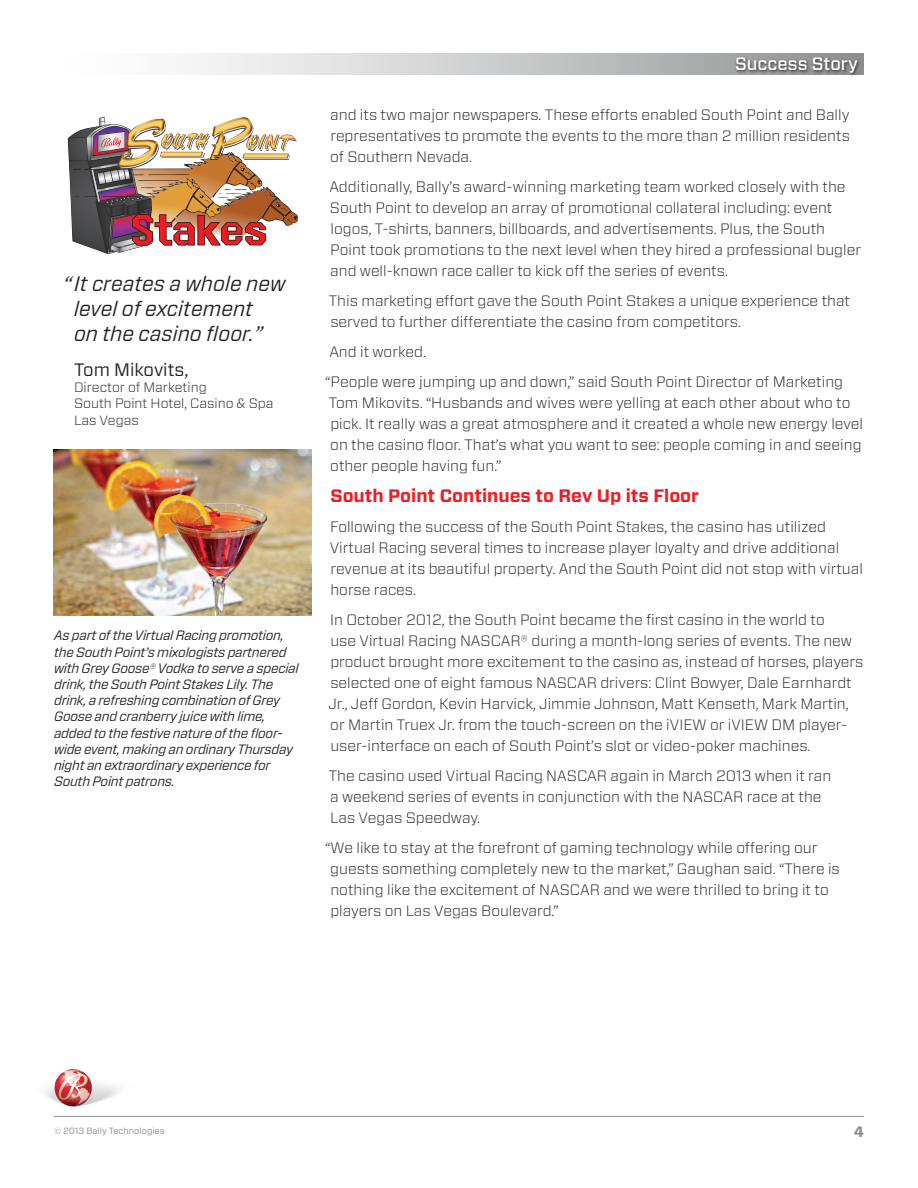
<style>
.page{position:relative;width:918px;height:1188px;background:#fff}
.page>*{position:absolute;margin:0;border:0;box-sizing:border-box;transform-origin:0 0}
.Pull_Quote{font:italic 21px/25.2px "Forza";color:#231f20}
.Body_text_subhead{font:700 18px "Forza";color:#ee1d23}
.t1{font:500 18px "Forza";color:#fff}
.Pull_Quote_Name{font:18px "Forza";color:#231f20}
.Body_text{font:300 15px/21px "Forza";color:#231f20}
.t2{font:700 15px "Forza";color:#8a8c8f}
.t3{font:italic 13.5px/16.2px "Forza";letter-spacing:-.02em;color:#231f20}
.Pull_Quote_title{font:300 13.5px "Forza";color:#231f20}
.t4{font:9px "Forza";color:#8a8c8f}
</style>
<div class="page">
<div style="left:53px;top:53px;width:810px;height:22px;background:linear-gradient(to right,#fff,#929497)"></div>
<div style="left:734px;top:56px;width:127px;height:21px;background:#231f20;opacity:.88"></div>
<hr style="left:54px;top:1116px;width:810px;height:1px;background:#8a8c8f">
<img style="left:45px;top:1069px;width:94px;height:48px">
<img style="left:68px;top:117px;width:230px;height:137px">
<img style="left:54px;top:450px;width:258px;height:165px">
<p class="Pull_Quote" style="left:74px;top:270px;width:213px;text-indent:-10px">“ It creates a whole new level of excitement<br>on the casino floor.”</p>
<p class="Pull_Quote_Name" style="left:74px;top:358px;width:116px">Tom Mikovits,</p>
<p class="Pull_Quote_title" style="left:74px;top:378px;width:134px">Director of Marketing</p>
<p class="Pull_Quote_title" style="left:74px;top:394px;width:201px">South Point Hotel, Casino &amp; Spa</p>
<p class="Pull_Quote_title" style="left:74px;top:411px;width:66px">Las Vegas</p>
<p class="t3" style="left:54px;top:627px;width:246px">As part of the Virtual Racing promotion, the South Point’s mixologists partnered with Grey Goose® Vodka to serve a special drink, the South Point Stakes Lily. The drink, a refreshing combination of Grey Goose and cranberry juice with lime, added to the festive nature of the floor&shy;wide event, making an ordinary Thursday night an extraordinary experience for South Point patrons.</p>
<p class="t1" style="left:735px;top:52px;width:124px">Success Story</p>
<p class="Body_text" style="left:330px;top:104px;width:521px;text-align:justify">and its two major newspapers. These efforts enabled South Point and Bally representatives to promote the events to the more than 2 million residents of Southern Nevada.</p>
<p class="Body_text" style="left:329px;top:176px;width:533px">Additionally, Bally’s award-winning marketing team worked closely with the South Point to develop an array of promotional collateral including: event logos, T-shirts, banners, billboards, and advertisements. Plus, the South Point took promotions to the next level when they hired a professional bugler and well-known race caller to kick off the series of events.</p>
<p class="Body_text" style="left:329px;top:290px;width:523px">This marketing effort gave the South Point Stakes a unique experience that served to further differentiate the casino from competitors.</p>
<p class="Body_text" style="left:329px;top:341px;width:98px">And it worked.</p>
<p class="Body_text" style="left:325px;top:371px;width:539px">“People were jumping up and down,” said South Point Director of Marketing Tom Mikovits. “Husbands and wives were yelling at each other about who to pick. It really was a great atmosphere and it created a whole new energy level on the casino floor. That’s what you want to see: people coming in and seeing other people having fun.”</p>
<p class="Body_text_subhead" style="left:330px;top:483px;width:370px">South Point Continues to Rev Up its Floor</p>
<p class="Body_text" style="left:330px;top:515px;width:535px">Following the success of the South Point Stakes, the casino has utilized Virtual Racing several times to increase player loyalty and drive additional revenue at its beautiful property. And the South Point did not stop with virtual horse races.</p>
<p class="Body_text" style="left:329px;top:608px;width:536px">In October 2012, the South Point became the first casino in the world to<br>use Virtual Racing NASCAR® during a month-long series of events. The new product brought more excitement to the casino as, instead of horses, players selected one of eight famous NASCAR drivers: Clint Bowyer, Dale Earnhardt Jr., Jeff Gordon, Kevin Harvick, Jimmie Johnson, Matt Kenseth, Mark Martin, or Martin Truex Jr. from the touch-screen on the iVIEW or iVIEW DM player&shy;user-interface on each of South Point’s slot or video-poker machines.</p>
<p class="Body_text" style="left:329px;top:764px;width:504px">The casino used Virtual Racing NASCAR again in March 2013 when it ran a weekend series of events in conjunction with the NASCAR race at the<br>Las Vegas Speedway.</p>
<p class="Body_text" style="left:330px;top:836px;width:511px;text-indent:-5px">“We like to stay at the forefront of gaming technology while offering our guests something completely new to the market,” Gaughan said. “There is nothing like the excitement of NASCAR and we were thrilled to bring it to players on Las Vegas Boulevard.”</p>
<p class="t4" style="left:54px;top:1124px;width:112px">© 2013 Bally Technologies</p>
<p class="t2" style="left:854px;top:1122px;width:12px">4</p>
</div>
